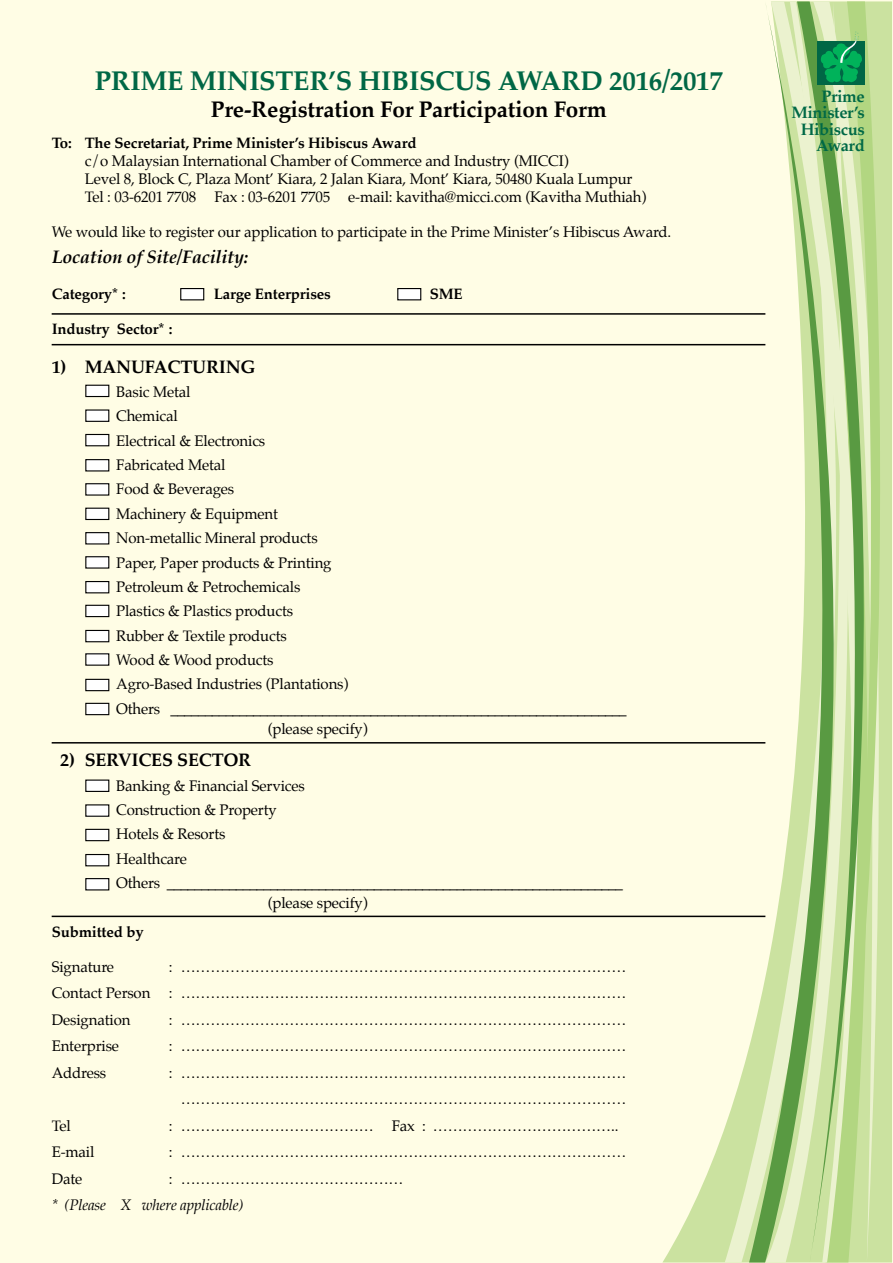
<style>
.page{position:relative;width:893px;height:1263px;background:#fffde5}
.page>*{position:absolute;margin:0;border:0;box-sizing:border-box;transform-origin:0 0}
.t1{font:700 27px "Palatino";letter-spacing:-.01em;color:#006745}
.t2{font:700 22.5px "Palatino";letter-spacing:-.01em;color:#000}
.t3{font:700 18px "Palatino";letter-spacing:-.01em;color:#000}
.t4{font:italic 700 18px "Palatino";letter-spacing:-.01em;color:#000}
.t5{font:700 16.5px/16.5px "Palatino";letter-spacing:-.025em;color:#006946;text-align:right}
.t6{font:15px/24.3px "Palatino";letter-spacing:-.01em;color:#000}
.t7{font:700 15px "Palatino";letter-spacing:-.01em;color:#000}
.t8{font:italic 15px "Palatino";letter-spacing:-.01em;color:#000}
</style>
<div class="page">
<svg style="left:662px;top:343px;width:63px;height:919px"></svg>
<svg style="left:725px;top:343px;width:24px;height:919px"></svg>
<svg style="left:749px;top:6px;width:22px;height:1256px"></svg>
<svg style="left:771px;top:1px;width:26px;height:1261px"></svg>
<svg style="left:797px;top:1px;width:36px;height:1261px;background:#b7d497"></svg>
<svg style="left:833px;top:1px;width:59px;height:1261px;background:#c0db99"></svg>
<div style="left:818px;top:41px;width:47px;height:44px;background:#006745"></div>
<svg style="left:821px;top:31px;width:43px;height:52px"></svg>
<div style="left:86px;top:385px;width:23px;height:11px;background:#fff"></div>
<div style="left:85px;top:385px;width:24px;height:12px;border:1px solid #000"></div>
<div style="left:86px;top:410px;width:23px;height:11px;background:#fff"></div>
<div style="left:85px;top:409px;width:24px;height:13px;border:1px solid #000"></div>
<div style="left:86px;top:434px;width:23px;height:12px;background:#fff"></div>
<div style="left:85px;top:434px;width:24px;height:12px;border:1px solid #000"></div>
<div style="left:86px;top:460px;width:23px;height:11px;background:#fff"></div>
<div style="left:85px;top:459px;width:24px;height:12px;border:1px solid #000"></div>
<div style="left:86px;top:484px;width:23px;height:11px;background:#fff"></div>
<div style="left:85px;top:483px;width:24px;height:13px;border:1px solid #000"></div>
<div style="left:86px;top:508px;width:23px;height:11px;background:#fff"></div>
<div style="left:85px;top:508px;width:24px;height:12px;border:1px solid #000"></div>
<div style="left:86px;top:533px;width:23px;height:11px;background:#fff"></div>
<div style="left:85px;top:532px;width:24px;height:12px;border:1px solid #000"></div>
<div style="left:86px;top:557px;width:23px;height:11px;background:#fff"></div>
<div style="left:85px;top:556px;width:24px;height:13px;border:1px solid #000"></div>
<div style="left:86px;top:581px;width:23px;height:12px;background:#fff"></div>
<div style="left:85px;top:581px;width:24px;height:12px;border:1px solid #000"></div>
<div style="left:86px;top:605px;width:23px;height:12px;background:#fff"></div>
<div style="left:85px;top:605px;width:24px;height:12px;border:1px solid #000"></div>
<div style="left:86px;top:630px;width:23px;height:12px;background:#fff"></div>
<div style="left:85px;top:630px;width:24px;height:12px;border:1px solid #000"></div>
<div style="left:86px;top:654px;width:23px;height:11px;background:#fff"></div>
<div style="left:86px;top:679px;width:23px;height:12px;background:#fff"></div>
<div style="left:85px;top:679px;width:24px;height:12px;border:1px solid #000"></div>
<div style="left:86px;top:703px;width:23px;height:12px;background:#fff"></div>
<div style="left:85px;top:703px;width:24px;height:12px;border:1px solid #000"></div>
<div style="left:86px;top:780px;width:23px;height:11px;background:#fff"></div>
<div style="left:85px;top:779px;width:24px;height:13px;border:1px solid #000"></div>
<div style="left:86px;top:805px;width:23px;height:11px;background:#fff"></div>
<div style="left:85px;top:804px;width:24px;height:13px;border:1px solid #000"></div>
<div style="left:86px;top:829px;width:23px;height:12px;background:#fff"></div>
<div style="left:85px;top:829px;width:24px;height:12px;border:1px solid #000"></div>
<div style="left:86px;top:854px;width:23px;height:12px;background:#fff"></div>
<div style="left:85px;top:854px;width:24px;height:12px;border:1px solid #000"></div>
<div style="left:86px;top:879px;width:23px;height:11px;background:#fff"></div>
<div style="left:85px;top:878px;width:24px;height:12px;border:1px solid #000"></div>
<div style="left:181px;top:289px;width:23px;height:11px;background:#fff"></div>
<div style="left:180px;top:288px;width:24px;height:12px;border:1px solid #000"></div>
<div style="left:398px;top:289px;width:23px;height:11px;background:#fff"></div>
<div style="left:397px;top:288px;width:24px;height:12px;border:1px solid #000"></div>
<hr style="left:52px;top:313px;width:713px;height:2px;background:#000">
<hr style="left:52px;top:344px;width:713px;height:1px;background:#000">
<hr style="left:52px;top:916px;width:713px;height:1px;background:#000">
<hr style="left:52px;top:742px;width:713px;height:1px;background:#000">
<h1 class="t1" style="left:95px;top:58px;width:630px">PRIME MINISTER’S HIBISCUS AWARD 2016/2017</h1>
<h2 class="t2" style="left:211px;top:90px;width:397px">Pre-Registration For Participation Form</h2>
<p class="t7" style="left:52px;top:130px;width:366px">To: The Secretariat, Prime Minister’s Hibiscus Award</p>
<p class="t6" style="left:85px;top:152px;width:563px;line-height:18px">c/o Malaysian International Chamber of Commerce and Industry (MICCI)<br>Level 8, Block C, Plaza Mont’ Kiara, 2 Jalan Kiara, Mont’ Kiara, 50480 Kuala Lumpur<br>Tel : 03-6201 7708 Fax : 03-6201 7705 e-mail: kavitha@micci.com (Kavitha Muthiah)</p>
<p class="t6" style="left:52px;top:220px;width:621px">We would like to register our application to participate in the Prime Minister’s Hibiscus Award.</p>
<p class="t4" style="left:52px;top:242px;width:198px">Location of Site/Facility:</p>
<p class="t7" style="left:52px;top:281px;width:76px">Category* :</p>
<p class="t7" style="left:214px;top:281px;width:119px">Large Enterprises</p>
<p class="t7" style="left:430px;top:281px;width:35px">SME</p>
<p class="t7" style="left:52px;top:316px;width:122px">Industry Sector* :</p>
<p class="t3" style="left:52px;top:351px;width:205px">1) MANUFACTURING</p>
<p class="t6" style="left:116px;top:380px;width:512px">Basic Metal<br>Chemical<br>Electrical &amp; Electronics<br>Fabricated Metal<br>Food &amp; Beverages<br>Machinery &amp; Equipment<br>Non-metallic Mineral products<br>Paper, Paper products &amp; Printing<br>Petroleum &amp; Petrochemicals<br>Plastics &amp; Plastics products<br>Rubber &amp; Textile products<br>Wood &amp; Wood products<br>Agro-Based Industries (Plantations)<br>Others __________________________________________________________________</p>
<p class="t6" style="left:268px;top:716px;width:102px">(please specify)</p>
<p class="t3" style="left:60px;top:745px;width:192px">2) SERVICES SECTOR</p>
<p class="t6" style="left:116px;top:773px;width:508px">Banking &amp; Financial Services<br>Construction &amp; Property<br>Hotels &amp; Resorts<br>Healthcare<br>Others __________________________________________________________________</p>
<p class="t6" style="left:268px;top:891px;width:102px">(please specify)</p>
<p class="t7" style="left:52px;top:919px;width:94px">Submitted by</p>
<p class="t6" style="left:52px;top:954px;width:64px">Signature</p>
<p class="t6" style="left:52px;top:953px;width:576px;line-height:26.5px;text-align:justify;text-indent:117px">: ……………………………………………………………………………… Contact Person : ……………………………………………………………………………… Designation</p>
<p class="t6" style="left:169px;top:1007px;width:459px">: ………………………………………………………………………………</p>
<p class="t6" style="left:52px;top:1034px;width:69px">Enterprise</p>
<p class="t6" style="left:169px;top:1034px;width:459px">: ………………………………………………………………………………</p>
<p class="t6" style="left:52px;top:1060px;width:56px">Address</p>
<p class="t6" style="left:169px;top:1059px;width:459px;line-height:26.5px;text-align:right">: ……………………………………………………………………………… ………………………………………………………………………………</p>
<p class="t6" style="left:52px;top:1113px;width:21px">Tel</p>
<p class="t6" style="left:169px;top:1113px;width:451px">: ………………………………… Fax : ………………………………..</p>
<p class="t6" style="left:52px;top:1140px;width:44px">E-mail</p>
<p class="t6" style="left:169px;top:1140px;width:459px">: ………………………………………………………………………………</p>
<p class="t6" style="left:52px;top:1166px;width:32px">Date</p>
<p class="t6" style="left:169px;top:1166px;width:236px">: ………………………………………</p>
<p class="t8" style="left:52px;top:1193px;width:193px">* (Please X where applicable)</p>
<p class="t5" style="left:791px;top:88px;width:75px">Prime<br>Minister’s<br>Hibiscus<br>Award</p>
</div>
